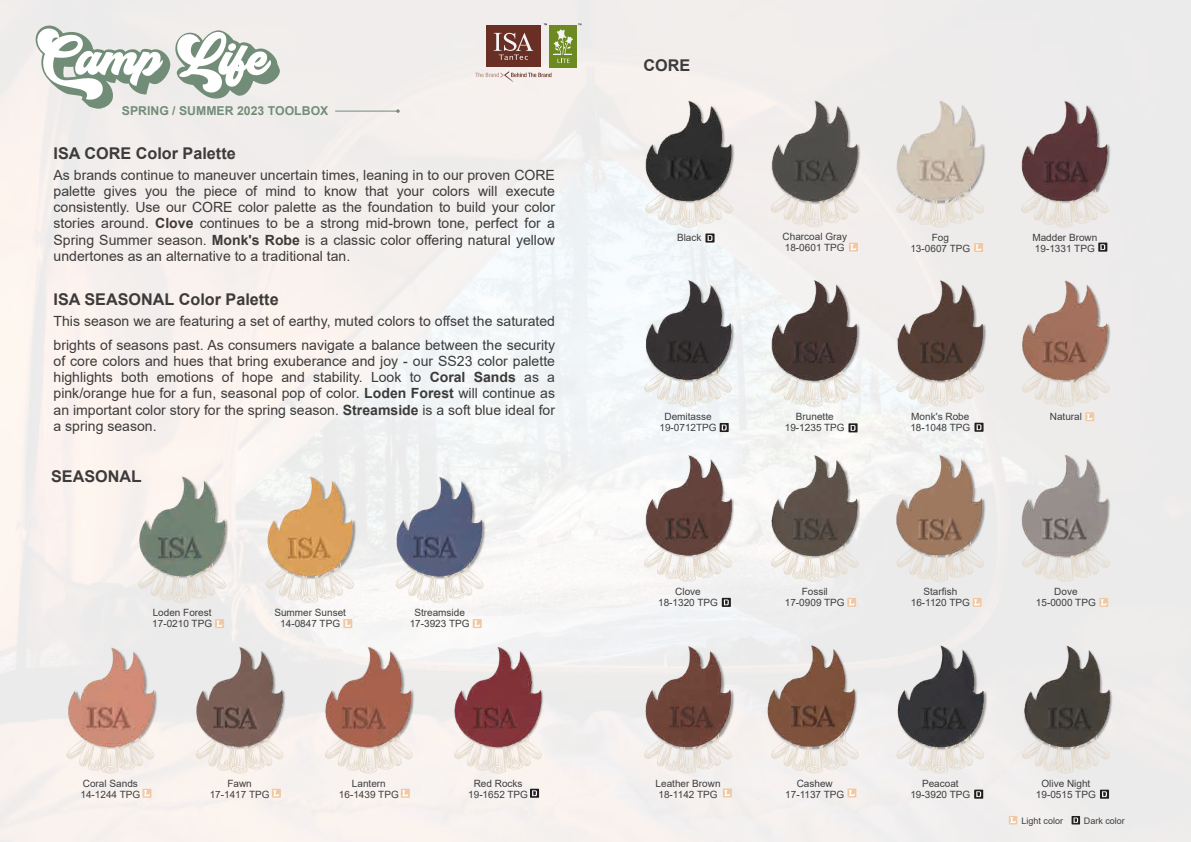
<style>
.page{position:relative;width:1191px;height:842px;background:#fff}
.page>*{position:absolute;margin:0;border:0;box-sizing:border-box;transform-origin:0 0}
.t1{font:700 16.2px "Arial";color:#3d3b3a}
.t2{font:14px/16.2px "Arial";color:#3d3b3a;text-align:justify}
.t3{font:700 12.3px "Arial";color:#728d77}
.t4{font:10px/11px "Arial";color:#3e3e3f;text-align:center}
.t5{font:9px "Arial";color:#3e3e3f}
.s1{font-weight:700}
</style>
<div class="page">
<img style="left:0;top:0;width:1191px;height:842px">
<div style="left:486px;top:26px;width:54px;height:41px;background:#6a2f24"></div>
<svg style="left:493px;top:33px;width:40px;height:27px"></svg>
<svg style="left:475px;top:71px;width:76px;height:13px"></svg>
<div style="left:550px;top:25px;width:27px;height:42px;background:#6c8a1f"></div>
<svg style="left:553px;top:23px;width:28px;height:40px"></svg>
<svg style="left:1008px;top:816px;width:9px;height:8px"></svg>
<svg style="left:1071px;top:816px;width:9px;height:8px"></svg>
<svg style="left:1073px;top:817px;width:5px;height:6px"></svg>
<svg style="left:215px;top:619px;width:9px;height:9px"></svg>
<svg style="left:142px;top:789px;width:9px;height:9px"></svg>
<svg style="left:272px;top:789px;width:9px;height:9px"></svg>
<svg style="left:401px;top:789px;width:9px;height:9px"></svg>
<svg style="left:343px;top:619px;width:9px;height:9px"></svg>
<svg style="left:473px;top:619px;width:9px;height:9px"></svg>
<svg style="left:530px;top:789px;width:9px;height:9px"></svg>
<svg style="left:532px;top:790px;width:5px;height:6px"></svg>
<svg style="left:138px;top:583px;width:88px;height:20px;background:#eae6e1"></svg>
<svg style="left:66px;top:752px;width:88px;height:21px;background:#f1eae2"></svg>
<svg style="left:266px;top:582px;width:88px;height:21px"></svg>
<svg style="left:396px;top:585px;width:87px;height:18px"></svg>
<svg style="left:196px;top:753px;width:87px;height:20px"></svg>
<svg style="left:325px;top:751px;width:88px;height:22px"></svg>
<svg style="left:454px;top:751px;width:88px;height:22px"></svg>
<svg style="left:896px;top:220px;width:88px;height:8px"></svg>
<svg style="left:974px;top:243px;width:9px;height:9px"></svg>
<svg style="left:771px;top:220px;width:87px;height:7px"></svg>
<svg style="left:849px;top:243px;width:9px;height:9px"></svg>
<svg style="left:645px;top:220px;width:88px;height:8px"></svg>
<svg style="left:705px;top:233px;width:9px;height:10px"></svg>
<svg style="left:707px;top:235px;width:5px;height:6px"></svg>
<svg style="left:644px;top:392px;width:88px;height:15px"></svg>
<svg style="left:719px;top:423px;width:9px;height:9px"></svg>
<svg style="left:721px;top:425px;width:5px;height:5px"></svg>
<svg style="left:644px;top:563px;width:88px;height:19px"></svg>
<svg style="left:722px;top:598px;width:9px;height:9px"></svg>
<svg style="left:724px;top:599px;width:4px;height:6px"></svg>
<svg style="left:771px;top:391px;width:87px;height:16px"></svg>
<svg style="left:848px;top:423px;width:9px;height:9px"></svg>
<svg style="left:850px;top:425px;width:5px;height:6px"></svg>
<svg style="left:896px;top:392px;width:88px;height:15px"></svg>
<svg style="left:974px;top:423px;width:9px;height:9px"></svg>
<svg style="left:976px;top:424px;width:5px;height:6px"></svg>
<svg style="left:771px;top:564px;width:87px;height:18px"></svg>
<svg style="left:847px;top:598px;width:9px;height:9px"></svg>
<svg style="left:896px;top:564px;width:88px;height:18px;background:#e8e5e1"></svg>
<svg style="left:972px;top:598px;width:9px;height:9px"></svg>
<svg style="left:644px;top:766px;width:88px;height:7px"></svg>
<svg style="left:723px;top:788px;width:9px;height:9px"></svg>
<svg style="left:1021px;top:220px;width:87px;height:8px"></svg>
<svg style="left:1098px;top:243px;width:9px;height:9px"></svg>
<svg style="left:1100px;top:244px;width:5px;height:6px"></svg>
<svg style="left:771px;top:767px;width:87px;height:6px"></svg>
<svg style="left:847px;top:788px;width:9px;height:9px"></svg>
<svg style="left:1022px;top:389px;width:87px;height:32px;background:#ebe8e4"></svg>
<svg style="left:1022px;top:566px;width:87px;height:16px"></svg>
<svg style="left:1099px;top:598px;width:9px;height:9px"></svg>
<svg style="left:896px;top:756px;width:88px;height:17px"></svg>
<svg style="left:974px;top:790px;width:9px;height:9px"></svg>
<svg style="left:976px;top:791px;width:5px;height:6px"></svg>
<svg style="left:1022px;top:756px;width:87px;height:17px"></svg>
<svg style="left:1100px;top:790px;width:9px;height:9px"></svg>
<svg style="left:1102px;top:791px;width:5px;height:6px"></svg>
<svg style="left:35px;top:25px;width:245px;height:84px"></svg>
<hr style="left:335px;top:111px;width:63px;height:1px;background:#728d77">
<svg style="left:396px;top:109px;width:4px;height:4px"></svg>
<img style="left:194px;top:643px;width:94px;height:110px">
<img style="left:136px;top:471px;width:96px;height:112px">
<img style="left:66px;top:644px;width:92px;height:108px">
<img style="left:392px;top:472px;width:98px;height:113px">
<img style="left:265px;top:473px;width:92px;height:109px">
<img style="left:451px;top:642px;width:95px;height:109px">
<img style="left:640px;top:92px;width:101px;height:128px">
<img style="left:765px;top:271px;width:101px;height:120px">
<img style="left:883px;top:443px;width:112px;height:121px">
<img style="left:1012px;top:92px;width:101px;height:128px">
<img style="left:1015px;top:273px;width:99px;height:116px">
<img style="left:1017px;top:448px;width:102px;height:118px">
<img style="left:633px;top:271px;width:119px;height:121px">
<img style="left:642px;top:443px;width:96px;height:120px">
<img style="left:894px;top:93px;width:94px;height:127px">
<img style="left:768px;top:93px;width:94px;height:127px">
<img style="left:893px;top:271px;width:96px;height:121px">
<img style="left:763px;top:443px;width:103px;height:121px">
<img style="left:642px;top:638px;width:95px;height:128px">
<img style="left:766px;top:636px;width:100px;height:131px">
<img style="left:895px;top:638px;width:95px;height:118px">
<img style="left:1019px;top:639px;width:97px;height:117px">
<img style="left:320px;top:642px;width:96px;height:109px">
<p class="t3" style="left:122px;top:102px;width:208px">SPRING / SUMMER 2023 TOOLBOX</p>
<p class="t1" style="left:54px;top:142px;width:184px">ISA CORE Color Palette</p>
<p class="t2" style="left:54px;top:167px;width:503px">As brands continue to maneuver uncertain times, leaning in to our proven CORE palette gives you the piece of mind to know that your colors will execute consistently. Use our CORE color palette as the foundation to build your color stories around. <span class="s1">Clove</span> continues to be a strong mid-brown tone, perfect for a Spring Summer season. <span class="s1">Monk's Robe</span> is a classic color offering natural yellow undertones as an alternative to a traditional tan.</p>
<p class="t1" style="left:54px;top:288px;width:227px">ISA SEASONAL Color Palette</p>
<p class="t2" style="left:54px;top:309px;width:503px;line-height:23.8px">This season we are featuring a set of earthy, muted colors to offset the saturated brights of seasons past. As consumers navigate a balance between the security</p>
<p class="t2" style="left:54px;top:353px;width:503px">of core colors and hues that bring exuberance and joy - our SS23 color palette highlights both emotions of hope and stability. Look to <span class="s1">Coral Sands</span> as a pink/orange hue for a fun, seasonal pop of color. <span class="s1">Loden Forest</span> will continue as an important color story for the spring season. <span class="s1">Streamside</span> is a soft blue ideal for a spring season.</p>
<p class="t1" style="left:51px;top:465px;width:92px">SEASONAL</p>
<p class="t4" style="left:152px;top:607px;width:61px;text-align:left">Loden Forest<br>17-0210 TPG</p>
<p class="t4" style="left:274px;top:607px;width:73px">Summer Sunset<br>14-0847 TPG</p>
<p class="t4" style="left:410px;top:607px;width:61px">Streamside<br>17-3923 TPG</p>
<p class="t4" style="left:80px;top:777px;width:61px;text-align:left">Coral Sands<br>14-1244 TPG</p>
<p class="t4" style="left:210px;top:777px;width:61px">Fawn<br>17-1417 TPG</p>
<p class="t4" style="left:339px;top:777px;width:61px">Lantern<br>16-1439 TPG</p>
<p class="t4" style="left:468px;top:777px;width:61px">Red Rocks<br>19-1652 TPG</p>
<p class="t1" style="left:643px;top:54px;width:48px">CORE</p>
<p class="t4" style="left:677px;top:232px;width:26px">Black</p>
<p class="t4" style="left:782px;top:231px;width:66px;text-align:left">Charcoal Gray<br>18-0601 TPG</p>
<p class="t4" style="left:910px;top:232px;width:61px">Fog<br>13-0607 TPG</p>
<p class="t4" style="left:1032px;top:232px;width:67px;text-align:left">Madder Brown<br>19-1331 TPG</p>
<p class="t4" style="left:659px;top:411px;width:59px">Demitasse<br>19-0712TPG</p>
<p class="t4" style="left:785px;top:411px;width:61px">Brunette<br>19-1235 TPG</p>
<p class="t4" style="left:910px;top:411px;width:61px;text-align:left">Monk's Robe<br>18-1048 TPG</p>
<p class="t4" style="left:1049px;top:411px;width:34px">Natural</p>
<p class="t4" style="left:658px;top:586px;width:61px">Clove<br>18-1320 TPG</p>
<p class="t4" style="left:785px;top:586px;width:61px">Fossil<br>17-0909 TPG</p>
<p class="t4" style="left:910px;top:586px;width:61px">Starfish<br>16-1120 TPG</p>
<p class="t4" style="left:1036px;top:586px;width:61px">Dove<br>15-0000 TPG</p>
<p class="t4" style="left:655px;top:777px;width:67px;text-align:left">Leather Brown<br>18-1142 TPG</p>
<p class="t4" style="left:785px;top:777px;width:61px">Cashew<br>17-1137 TPG</p>
<p class="t4" style="left:910px;top:777px;width:61px">Peacoat<br>19-3920 TPG</p>
<p class="t4" style="left:1036px;top:777px;width:61px">Olive Night<br>19-0515 TPG</p>
<p class="t5" style="left:1021px;top:814px;width:43px">Light color</p>
<p class="t5" style="left:1084px;top:814px;width:43px">Dark color</p>
</div>
